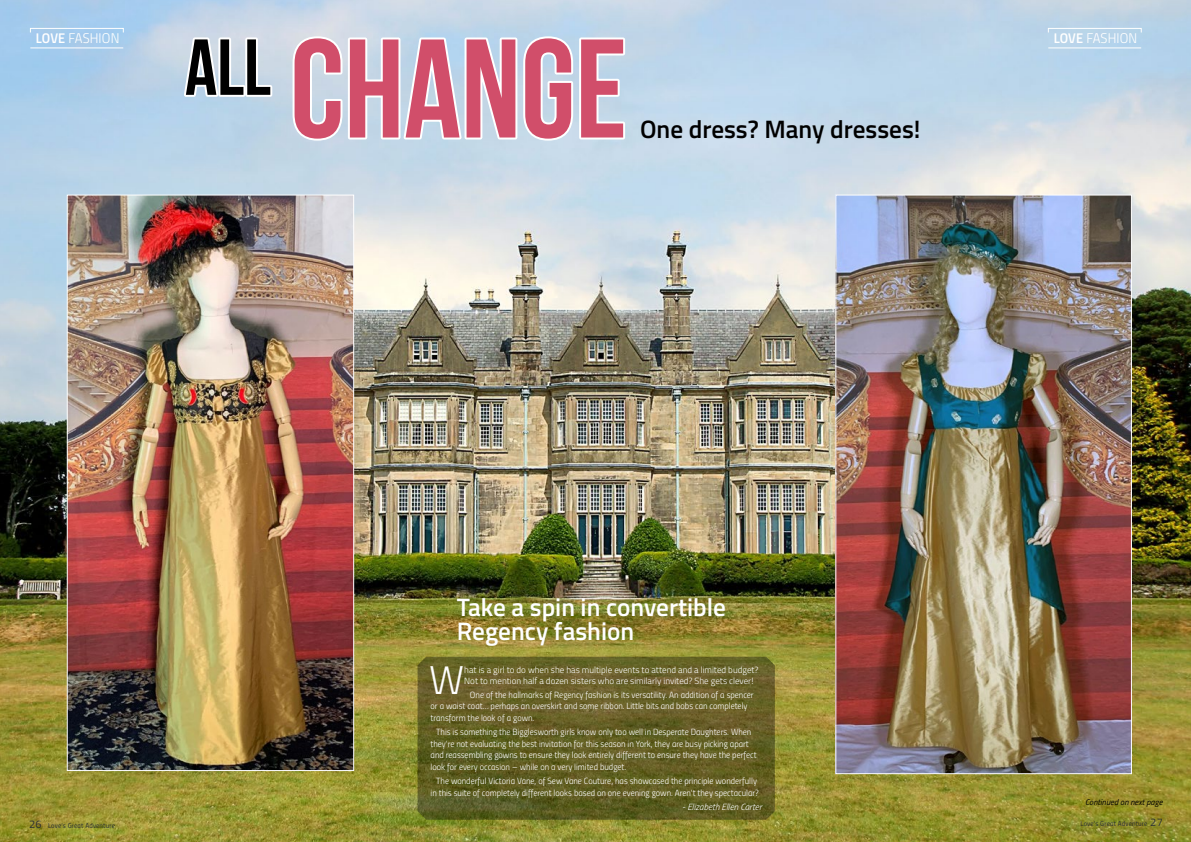
<style>
.page{position:relative;width:1191px;height:842px;background:#fff}
.page>*{position:absolute;margin:0;border:0;box-sizing:border-box;transform-origin:0 0}
.t1{font:700 140px "Bebas Neue";color:#d14e6a}
.t2{font:300 40.1px "Titillium";color:#fff}
.t3{font:600 25.2px/24px "Titillium";color:#fff}
.t4{font:600 25.2px "Titillium";color:#000}
.t5{font:14px "Titillium Light Upright";color:#fff}
.t6{font:9px/11.5px "Titillium Light Upright";color:#fff}
.t7{font:300 9px/10.8px "Titillium";color:#fff}
.t8{font:italic 300 9px "Titillium";color:#fff}
.t9{font:italic 8.4px "Titillium";color:#000}
.t10{font:7px "Titillium Regular Upright";color:#292e32}
.s1{font-family:"Titillium Semibold Upright"}
.s2{font-size:11px}
</style>
<div class="page">
<img style="left:0;top:0;width:1191px;height:842px">
<svg style="left:417px;top:657px;width:358px;height:163px;background:#625e24"></svg>
<hr style="left:30px;top:48px;width:93px;height:1px;background:#fff">
<div style="left:30px;top:28px;width:93px;height:5px;border:1px solid #fff"></div>
<svg style="left:181px;top:35px;width:93px;height:64px"></svg>
<svg style="left:290px;top:34px;width:337px;height:109px"></svg>
<hr style="left:1048px;top:48px;width:93px;height:1px;background:#fff">
<div style="left:1048px;top:28px;width:93px;height:5px;border:1px solid #fff"></div>
<img style="left:69px;top:197px;width:283px;height:572px">
<div style="left:67px;top:195px;width:287px;height:576px;border:1px solid #fff"></div>
<img style="left:837px;top:197px;width:293px;height:575px">
<div style="left:835px;top:195px;width:297px;height:579px;border:1px solid #fff"></div>
<h3 class="t5" style="left:36px;top:28px;width:48px"><span class="s1">LOVE</span> fASHION</h3>
<h1 class="t1" style="left:185px;top:12px;width:161px"><sup>ALL</sup> CHANGE</h1>
<h3 class="t4" style="left:640px;top:110px;width:282px">One dress? Many dresses!</h3>
<h3 class="t5" style="left:1053px;top:28px;width:48px"><span class="s1">LOVE</span> fASHION</h3>
<h3 class="t3" style="left:457px;top:594px;width:271px">Take a spin in convertible<br>Regency fashion</h3>
<h2 class="t2" style="left:429px;top:651px;width:37px">W</h2>
<p class="t7" style="left:464px;top:664px;width:296px">hat is a girl to do when she has multiple events to attend and a limited budget?<br>Not to mention half a dozen sisters who are similarly invited? She gets clever!</p>
<p class="t6" style="left:430px;top:689px;width:325px;text-indent:39px">One of the hallmarks of Regency fashion is its versatility. An addition of a spencer or a waist coat… perhaps an overskirt and some ribbon. Little bits and bobs can completely transform the look of a gown.</p>
<p class="t6" style="left:430px;top:726px;width:328px;text-indent:6px">This is something the Bigglesworth girls know only too well in Desperate Daughters. When they’re not evaluating the best invitation for this season in York, they are busy picking apart and reassembling gowns to ensure they look entirely different to ensure they have the perfect look for every occasion – while on a very limited budget.</p>
<p class="t6" style="left:430px;top:775px;width:330px;text-align:center">The wonderful Victoria Vane, of Sew Vane Couture, has showcased the principle wonderfully in this suite of completely different looks based on one evening gown. Aren’t they spectacular?</p>
<p class="t8" style="left:682px;top:800px;width:81px">- Elizabeth Ellen Carter</p>
<p class="t9" style="left:1085px;top:796px;width:79px">Continued on next page</p>
<p class="t10" style="left:29px;top:820px;width:87px"><span class="s2">26</span> Love’s Great Adventure</p>
<p class="t10" style="left:1080px;top:818px;width:84px">Love’s Great Adventure <span class="s2">27</span></p>
</div>
